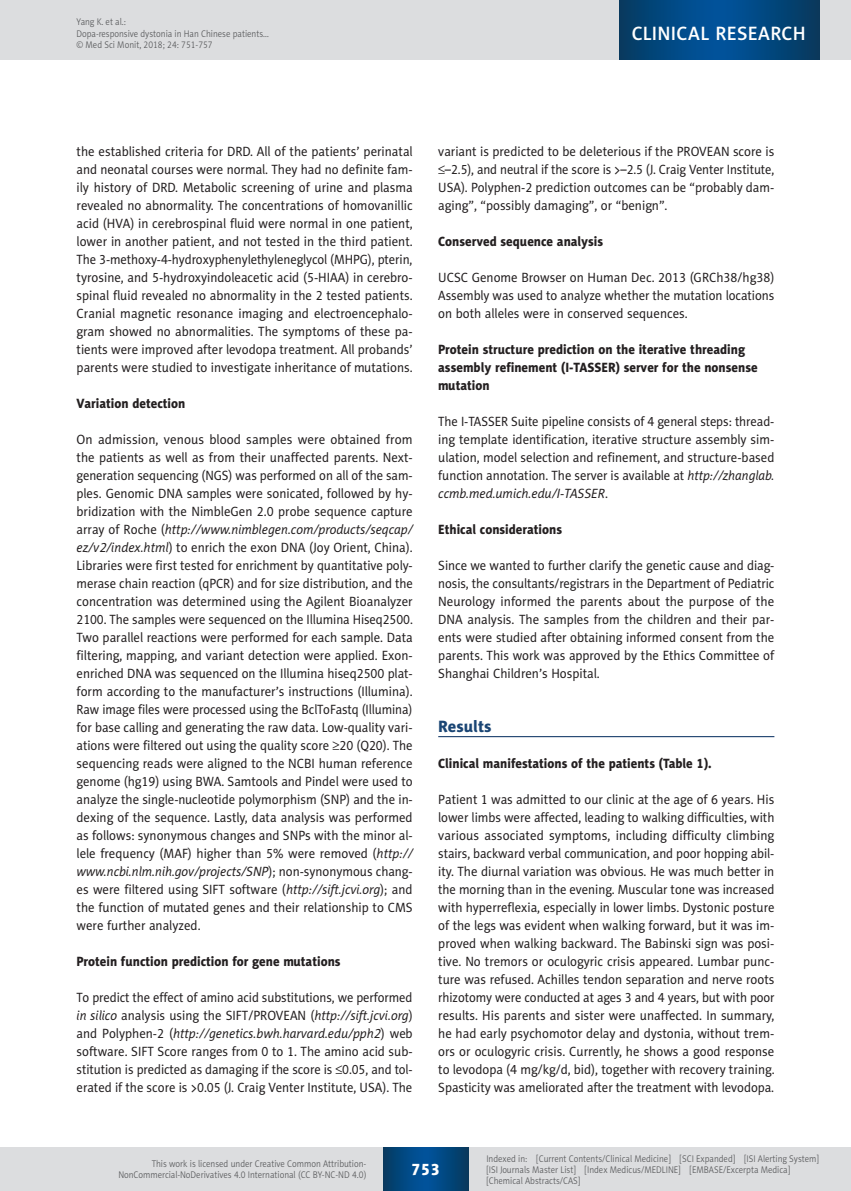
<style>
.page{position:relative;width:851px;height:1191px;background:#fff}
.page>*{position:absolute;margin:0;border:0;box-sizing:border-box;transform-origin:0 0}
.t1{font:19.5px "Naomi Sans EFN Medium";letter-spacing:.015em;color:#fff}
.MSM_Headline_1{font:16.5px "Naomi Sans EFN Heavy";color:#1a4574}
.t2{font:16.5px "Naomi Sans EFN Heavy";color:#fff}
.MSM_Body{font:13.5px/18px "Naomi Sans EFN";color:#231f20;text-align:justify;scale:.95 1}
.MSM_Body-2{font:13.5px/18px "Naomi Sans EFN";color:#231f20;text-align:justify;scale:.96 1}
.MSM_Body-3{font:13.5px/18px "Naomi Sans EFN";color:#231f20;text-align:justify;scale:.94 1}
.MSM_Body-4{font:13.5px/18px "Naomi Sans EFN";color:#231f20;text-align:justify;scale:.93 1}
.MSM_Headline_2{font:13.5px/18px "Naomi Sans EFN Heavy";color:#231f20;scale:.95 1}
.MSM_pagina_zywa{font:9.75px/11.2px "Naomi Sans EFN Light";color:#57585a;scale:.9 1}
.MSM_pagina_sygnatura{font:9.75px "Naomi Sans EFN Light";color:#57585a;scale:.9 1}
.s1{font-style:italic}
.s2{font-family:"Standard Sym L"}
</style>
<div class="page">
<hr style="left:438px;top:736px;width:336px;height:1px;background:#00295c">
<div style="left:0;top:1148px;width:850px;height:43px;background:#dcdddf"></div>
<svg style="left:383px;top:1147px;width:85px;height:43px"></svg>
<div style="left:0;top:0;width:850px;height:60px;background:#dcdddf"></div>
<svg style="left:619px;top:0;width:200px;height:60px"></svg>
<p class="MSM_pagina_zywa" style="left:77px;top:16px;width:215px">Yang K. et al.:<br>Dopa-responsive dystonia in Han Chinese patients…</p>
<p class="MSM_pagina_sygnatura" style="left:77px;top:39px;width:153px">© Med Sci Monit, 2018; 24: 751-757</p>
<h1 class="t1" style="left:631px;top:22px;width:175px">CLINICAL RESEARCH</h1>
<p class="MSM_Body" style="left:77px;top:142px;width:355px">the established criteria for DRD. All of the patients’ perinatal and neonatal courses were normal. They had no definite fam&shy;ily history of DRD. Metabolic screening of urine and plasma revealed no abnormality. The concentrations of homovanillic acid (HVA) in cerebrospinal fluid were normal in one patient, lower in another patient, and not tested in the third patient.<br>The 3-methoxy-4-hydroxyphenylethyleneglycol (MHPG), pterin, tyrosine, and 5-hydroxyindoleacetic acid (5-HIAA) in cerebro&shy;spinal fluid revealed no abnormality in the 2 tested patients.<br>Cranial magnetic resonance imaging and electroencephalo&shy;gram showed no abnormalities. The symptoms of these pa&shy;tients were improved after levodopa treatment. All probands’ parents were studied to investigate inheritance of mutations.</p>
<p class="MSM_Headline_2" style="left:77px;top:394px;width:116px">Variation detection</p>
<p class="MSM_Body-2" style="left:77px;top:430px;width:352px">On admission, venous blood samples were obtained from the patients as well as from their unaffected parents. Next&shy;generation sequencing (NGS) was performed on all of the sam&shy;ples. Genomic DNA samples were sonicated, followed by hy&shy;bridization with the NimbleGen 2.0 probe sequence capture array of Roche (<span class="s1">http://www.nimblegen.com/products/seqcap/ ez/v2/index.html</span>) to enrich the exon DNA (Joy Orient, China).<br>Libraries were first tested for enrichment by quantitative poly&shy;merase chain reaction (qPCR) and for size distribution, and the concentration was determined using the Agilent Bioanalyzer 2100. The samples were sequenced on the Illumina Hiseq2500.<br>Two parallel reactions were performed for each sample. Data filtering, mapping, and variant detection were applied. Exon&shy;enriched DNA was sequenced on the Illumina hiseq2500 plat&shy;form according to the manufacturer’s instructions (Illumina).<br>Raw image files were processed using the BclToFastq (Illumina) for base calling and generating the raw data. Low-quality vari&shy;ations were filtered out using the quality score <span class="s2">³</span>20 (Q20). The sequencing reads were aligned to the NCBI human reference genome (hg19) using BWA. Samtools and Pindel were used to analyze the single-nucleotide polymorphism (SNP) and the in&shy;dexing of the sequence. Lastly, data analysis was performed as follows: synonymous changes and SNPs with the minor al&shy;lele frequency (MAF) higher than 5% were removed (<span class="s1">http:// www.ncbi.nlm.nih.gov/projects/SNP</span>); non-synonymous chang&shy;es were filtered using SIFT software (<span class="s1">http://sift.jcvi.org</span>); and the function of mutated genes and their relationship to CMS were further analyzed.</p>
<p class="MSM_Headline_2" style="left:77px;top:952px;width:279px">Protein function prediction for gene mutations</p>
<p class="MSM_Body-4" style="left:77px;top:988px;width:363px">To predict the effect of amino acid substitutions, we performed <span class="s1">in silico</span> analysis using the SIFT/PROVEAN (<span class="s1">http://sift.jcvi.org</span>) and Polyphen-2 (<span class="s1">http://genetics.bwh.harvard.edu/pph2</span>) web software. SIFT Score ranges from 0 to 1. The amino acid sub&shy;stitution is predicted as damaging if the score is <span class="s2">£</span>0.05, and tol&shy;erated if the score is &gt;0.05 (J. Craig Venter Institute, USA). The</p>
<p class="MSM_Body" style="left:438px;top:142px;width:355px">variant is predicted to be deleterious if the PROVEAN score is <span class="s2">£</span>–2.5), and neutral if the score is &gt;–2.5 (J. Craig Venter Institute, USA). Polyphen-2 prediction outcomes can be “probably dam&shy;aging”, “possibly damaging”, or “benign”.</p>
<p class="MSM_Headline_2" style="left:438px;top:232px;width:175px">Conserved sequence analysis</p>
<p class="MSM_Body" style="left:438px;top:268px;width:355px">UCSC Genome Browser on Human Dec. 2013 (GRCh38/hg38)<br>Assembly was used to analyze whether the mutation locations on both alleles were in conserved sequences.</p>
<p class="MSM_Headline_2" style="left:438px;top:340px;width:338px">Protein structure prediction on the iterative threading assembly refinement (I-TASSER) server for the nonsense mutation</p>
<p class="MSM_Body-3" style="left:438px;top:412px;width:359px">The I-TASSER Suite pipeline consists of 4 general steps: thread&shy;ing template identification, iterative structure assembly sim&shy;ulation, model selection and refinement, and structure-based function annotation. The server is available at <span class="s1">http://zhanglab. ccmb.med.umich.edu/I-TASSER</span>.</p>
<p class="MSM_Headline_2" style="left:438px;top:520px;width:132px">Ethical considerations</p>
<p class="MSM_Body-3" style="left:438px;top:556px;width:359px">Since we wanted to further clarify the genetic cause and diag&shy;nosis, the consultants/registrars in the Department of Pediatric Neurology informed the parents about the purpose of the DNA analysis. The samples from the children and their par&shy;ents were studied after obtaining informed consent from the parents. This work was approved by the Ethics Committee of Shanghai Children’s Hospital.</p>
<p class="MSM_Headline_1" style="left:438px;top:716px;width:55px">Results</p>
<p class="MSM_Headline_2" style="left:438px;top:754px;width:289px">Clinical manifestations of the patients (Table 1).</p>
<p class="MSM_Body" style="left:438px;top:790px;width:355px">Patient 1 was admitted to our clinic at the age of 6 years. His lower limbs were affected, leading to walking difficulties, with various associated symptoms, including difficulty climbing stairs, backward verbal communication, and poor hopping abil&shy;ity. The diurnal variation was obvious. He was much better in the morning than in the evening. Muscular tone was increased with hyperreflexia, especially in lower limbs. Dystonic posture of the legs was evident when walking forward, but it was im&shy;proved when walking backward. The Babinski sign was posi&shy;tive. No tremors or oculogyric crisis appeared. Lumbar punc&shy;ture was refused. Achilles tendon separation and nerve roots rhizotomy were conducted at ages 3 and 4 years, but with poor results. His parents and sister were unaffected. In summary, he had early psychomotor delay and dystonia, without trem&shy;ors or oculogyric crisis. Currently, he shows a good response to levodopa (4 mg/kg/d, bid), together with recovery training.<br>Spasticity was ameliorated after the treatment with levodopa.</p>
<p class="MSM_pagina_zywa" style="left:118px;top:1158px;width:277px;text-align:right">This work is licensed under Creative Common Attribution-<br>NonCommercial-NoDerivatives 4.0 International (CC BY-NC-ND 4.0)</p>
<p class="t2" style="left:411px;top:1159px;width:30px">753</p>
<p class="MSM_pagina_zywa" style="left:486px;top:1152px;width:371px">Indexed in: [Current Contents/Clinical Medicine] [SCI Expanded] [ISI Alerting System] [ISI Journals Master List] [Index Medicus/MEDLINE] [EMBASE/Excerpta Medica] [Chemical Abstracts/CAS]</p>
</div>
